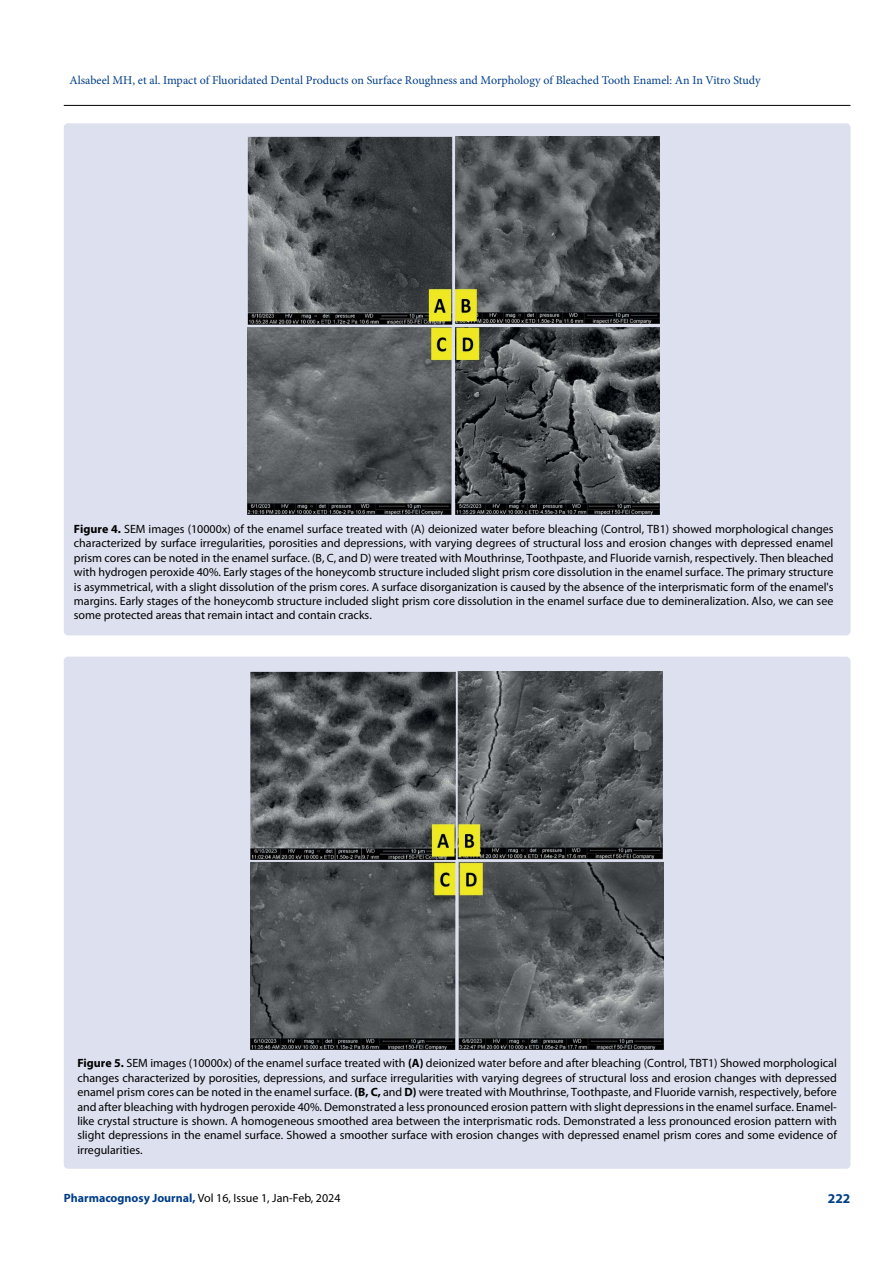
<style>
.page{position:relative;width:893px;height:1263px;background:#fff}
.page>*{position:absolute;margin:0;border:0;box-sizing:border-box;transform-origin:0 0}
.t1{font:700 13.5px "Myriad Pro";color:#003e88}
.t2{font:12px/14.4px "Myriad Pro";color:#000;text-align:justify}
.t3{font:12px "Minion Pro";color:#003e88}
.s1{font-weight:700}
.s2{font-weight:700;color:#003e88}
</style>
<div class="page">
<hr style="left:64px;top:105px;width:786px;height:1px;background:#000">
<div style="left:64px;top:123px;width:786px;height:512px;background:#dde0ef;border-radius:4px"></div>
<img style="left:247px;top:136px;width:413px;height:379px">
<div style="left:64px;top:657px;width:786px;height:512px;background:#dde0ef;border-radius:4px"></div>
<img style="left:251px;top:672px;width:412px;height:378px">
<p class="t3" style="left:69px;top:72px;width:693px">Alsabeel MH, et al. Impact of Fluoridated Dental Products on Surface Roughness and Morphology of Bleached Tooth Enamel: An In Vitro Study</p>
<p class="t2" style="left:74px;top:521px;width:761px"><span class="s1">Figure 4.</span> SEM images (10000x) of the enamel surface treated with (A) deionized water before bleaching (Control, TB1) showed morphological changes characterized by surface irregularities, porosities and depressions, with varying degrees of structural loss and erosion changes with depressed enamel prism cores can be noted in the enamel surface. (B, C, and D) were treated with Mouthrinse, Toothpaste, and Fluoride varnish, respectively. Then bleached with hydrogen peroxide 40%. Early stages of the honeycomb structure included slight prism core dissolution in the enamel surface. The primary structure is asymmetrical, with a slight dissolution of the prism cores. A surface disorganization is caused by the absence of the interprismatic form of the enamel's margins. Early stages of the honeycomb structure included slight prism core dissolution in the enamel surface due to demineralization. Also, we can see some protected areas that remain intact and contain cracks.</p>
<p class="t2" style="left:77px;top:1056px;width:761px"><span class="s1">Figure 5.</span> SEM images (10000x) of the enamel surface treated with <span class="s1">(A)</span> deionized water before and after bleaching (Control, TBT1) Showed morphological changes characterized by porosities, depressions, and surface irregularities with varying degrees of structural loss and erosion changes with depressed enamel prism cores can be noted in the enamel surface. <span class="s1">(B, C,</span> and <span class="s1">D)</span> were treated with Mouthrinse, Toothpaste, and Fluoride varnish, respectively, before and after bleaching with hydrogen peroxide 40%. Demonstrated a less pronounced erosion pattern with slight depressions in the enamel surface. Enamel&shy;like crystal structure is shown. A homogeneous smoothed area between the interprismatic rods. Demonstrated a less pronounced erosion pattern with slight depressions in the enamel surface. Showed a smoother surface with erosion changes with depressed enamel prism cores and some evidence of irregularities.</p>
<p class="t2" style="left:64px;top:1190px;width:278px"><span class="s2">Pharmacognosy Journal,</span> Vol 16, Issue 1, Jan-Feb, 2024</p>
<p class="t1" style="left:828px;top:1189px;width:24px">222</p>
</div>
